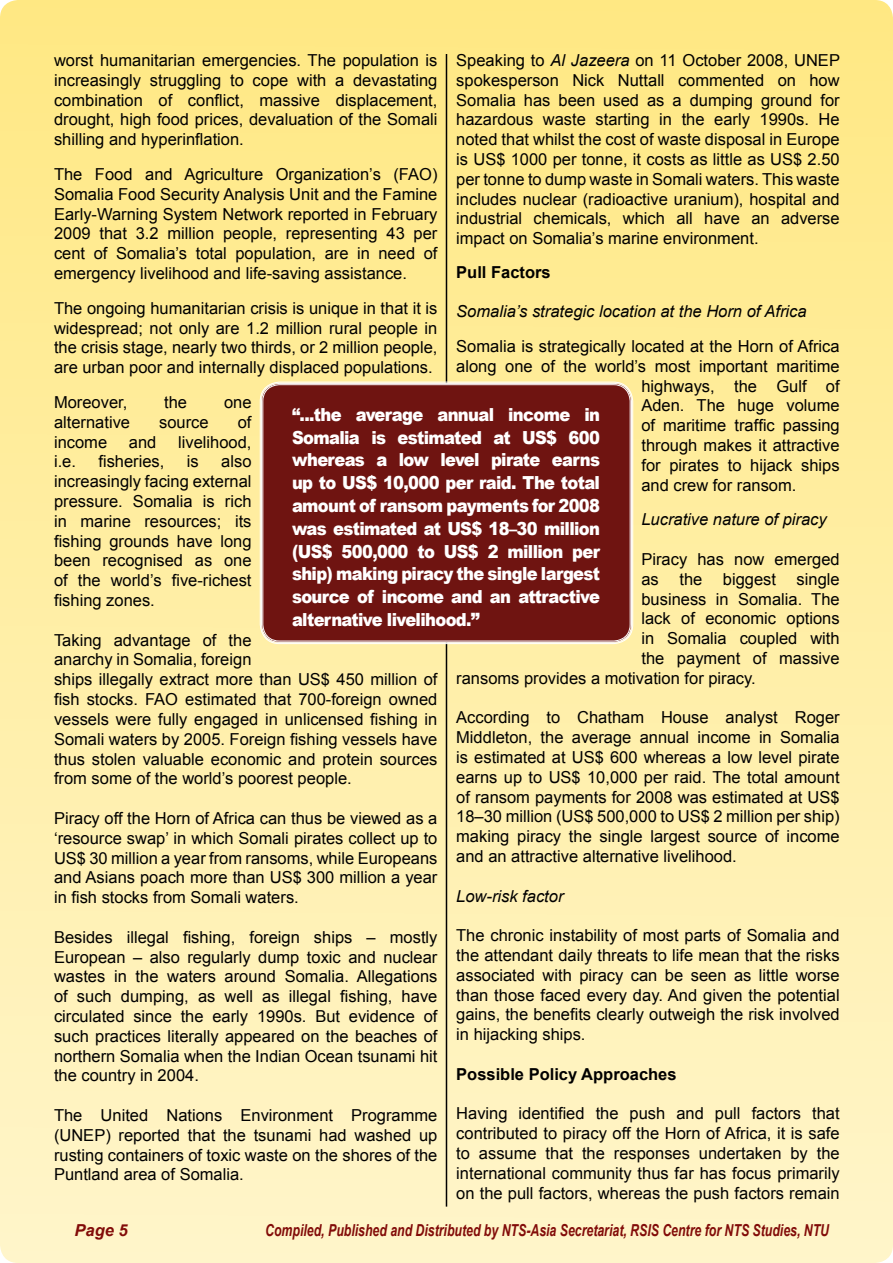
<style>
.page{position:relative;width:893px;height:1263px;background:#fff}
.page>*{position:absolute;margin:0;border:0;box-sizing:border-box;transform-origin:0 0}
.t1{font:900 18px/22.8px "Arial";letter-spacing:-.04em;color:#fff;text-align:justify;scale:.91 1}
.t2{font:16.5px/19.8px "Arial";color:#000;text-align:justify}
.t3{font:italic 700 16.5px "Arial";color:#820c09;scale:.75 1}
.t4{font:italic 16.5px "Arial";color:#000}
.t5{font:700 16.5px "Arial";color:#000}
.t6{font:italic 700 16.5px "Arial";color:#820c09}
.s1{font-style:italic}
</style>
<div class="page">
<div style="left:0;top:0;width:893px;height:1263px;background:linear-gradient(to bottom,#ffe883,#fff5ca);border-radius:18px"></div>
<hr style="left:446px;top:54px;width:1px;height:1152px;background:#000">
<div style="left:262px;top:383px;width:369px;height:259px;background:#6f1411;border-radius:18px"></div>
<div style="left:261px;top:383px;width:371px;height:260px;border:1px solid #fff;border-radius:18px"></div>
<div style="left:263px;top:384px;width:367px;height:257px;border:1px solid #fff;border-radius:17px"></div>
<p class="t2" style="left:456px;top:50px;width:385px">Speaking to <span class="s1">Al Jazeera</span> on 11 October 2008, UNEP spokesperson Nick Nuttall commented on how Somalia has been used as a dumping ground for hazardous waste starting in the early 1990s. He noted that whilst the cost of waste disposal in Europe is US$ 1000 per tonne, it costs as little as US$ 2.50 per tonne to dump waste in Somali waters. This waste includes nuclear (radioactive uranium), hospital and industrial chemicals, which all have an adverse impact on Somalia’s marine environment.</p>
<p class="t5" style="left:456px;top:261px;width:96px">Pull Factors</p>
<p class="t4" style="left:456px;top:301px;width:352px">Somalia’s strategic location at the Horn of Africa</p>
<p class="t2" style="left:456px;top:336px;width:385px">Somalia is strategically located at the Horn of Africa</p>
<p class="t2" style="left:456px;top:356px;width:385px">along one of the world’s most important maritime</p>
<p class="t2" style="left:641px;top:376px;width:200px">highways, the Gulf of</p>
<p class="t2" style="left:641px;top:396px;width:200px">Aden. The huge volume</p>
<p class="t2" style="left:641px;top:416px;width:200px">of maritime traffic passing</p>
<p class="t2" style="left:641px;top:435px;width:200px">through makes it attractive</p>
<p class="t2" style="left:641px;top:455px;width:200px">for pirates to hijack ships</p>
<p class="t2" style="left:641px;top:475px;width:156px">and crew for ransom.</p>
<p class="t4" style="left:641px;top:509px;width:187px">Lucrative nature of piracy</p>
<p class="t2" style="left:641px;top:549px;width:200px">Piracy has now emerged</p>
<p class="t2" style="left:641px;top:569px;width:200px">as the biggest single</p>
<p class="t2" style="left:641px;top:589px;width:200px">business in Somalia. The</p>
<p class="t2" style="left:641px;top:609px;width:200px">lack of economic options</p>
<p class="t2" style="left:641px;top:629px;width:200px">in Somalia coupled with</p>
<p class="t2" style="left:641px;top:648px;width:200px">the payment of massive</p>
<p class="t2" style="left:456px;top:668px;width:301px">ransoms provides a motivation for piracy.</p>
<p class="t2" style="left:456px;top:708px;width:385px">According to Chatham House analyst Roger Middleton, the average annual income in Somalia is estimated at US$ 600 whereas a low level pirate earns up to US$ 10,000 per raid. The total amount of ransom payments for 2008 was estimated at US$ 18–30 million (US$ 500,000 to US$ 2 million per ship) making piracy the single largest source of income and an attractive alternative livelihood.</p>
<p class="t4" style="left:456px;top:885px;width:109px">Low-risk factor</p>
<p class="t2" style="left:456px;top:926px;width:385px">The chronic instability of most parts of Somalia and the attendant daily threats to life mean that the risks associated with piracy can be seen as little worse than those faced every day. And given the potential gains, the benefits clearly outweigh the risk involved in hijacking ships.</p>
<p class="t5" style="left:456px;top:1063px;width:222px">Possible Policy Approaches</p>
<p class="t2" style="left:456px;top:1104px;width:385px">Having identified the push and pull factors that contributed to piracy off the Horn of Africa, it is safe to assume that the responses undertaken by the international community thus far has focus primarily on the pull factors, whereas the push factors remain</p>
<p class="t2" style="left:54px;top:50px;width:385px">worst humanitarian emergencies. The population is increasingly struggling to cope with a devastating combination of conflict, massive displacement, drought, high food prices, devaluation of the Somali shilling and hyperinflation.</p>
<p class="t2" style="left:54px;top:164px;width:385px">The Food and Agriculture Organization’s (FAO)<br>Somalia Food Security Analysis Unit and the Famine Early-Warning System Network reported in February 2009 that 3.2 million people, representing 43 per cent of Somalia’s total population, are in need of emergency livelihood and life-saving assistance.</p>
<p class="t2" style="left:54px;top:298px;width:385px">The ongoing humanitarian crisis is unique in that it is widespread; not only are 1.2 million rural people in the crisis stage, nearly two thirds, or 2 million people, are urban poor and internally displaced populations.</p>
<p class="t2" style="left:54px;top:392px;width:75px">Moreover,</p>
<p class="t2" style="left:164px;top:392px;width:24px">the</p>
<p class="t2" style="left:224px;top:392px;width:29px">one</p>
<p class="t2" style="left:54px;top:412px;width:78px">alternative</p>
<p class="t2" style="left:159px;top:412px;width:51px">source</p>
<p class="t2" style="left:238px;top:412px;width:15px">of</p>
<p class="t2" style="left:54px;top:432px;width:55px">income</p>
<p class="t2" style="left:129px;top:432px;width:29px">and</p>
<p class="t2" style="left:178px;top:432px;width:75px">livelihood,</p>
<p class="t2" style="left:54px;top:452px;width:24px">i.e.</p>
<p class="t2" style="left:98px;top:452px;width:68px">fisheries,</p>
<p class="t2" style="left:187px;top:452px;width:13px">is</p>
<p class="t1" style="left:292px;top:402px;width:340px">“...the average annual income in Somalia is estimated at US$ 600 whereas a low level pirate earns up to US$ 10,000 per raid. The total amount of ransom payments for 2008 was estimated at US$ 18–30 million (US$ 500,000 to US$ 2 million per ship) making piracy the single largest source of income and an attractive alternative livelihood.”</p>
<p class="t2" style="left:54px;top:452px;width:199px;text-indent:167px">also increasingly facing external pressure. Somalia is rich in marine resources; its fishing grounds have long been recognised as one of the world’s five-richest fishing zones.</p>
<p class="t2" style="left:54px;top:630px;width:385px;text-align:left">Taking advantage of the<br>anarchy in Somalia, foreign<br>ships illegally extract more than US$ 450 million of fish stocks. FAO estimated that 700-foreign owned vessels were fully engaged in unlicensed fishing in Somali waters by 2005. Foreign fishing vessels have thus stolen valuable economic and protein sources from some of the world’s poorest people.</p>
<p class="t2" style="left:54px;top:808px;width:385px">Piracy off the Horn of Africa can thus be viewed as a ‘resource swap’ in which Somali pirates collect up to US$ 30 million a year from ransoms, while Europeans and Asians poach more than US$ 300 million a year in fish stocks from Somali waters.</p>
<p class="t2" style="left:54px;top:927px;width:385px">Besides illegal fishing, foreign ships – mostly European – also regularly dump toxic and nuclear wastes in the waters around Somalia. Allegations of such dumping, as well as illegal fishing, have circulated since the early 1990s. But evidence of such practices literally appeared on the beaches of northern Somalia when the Indian Ocean tsunami hit the country in 2004.</p>
<p class="t2" style="left:54px;top:1105px;width:385px">The United Nations Environment Programme (UNEP) reported that the tsunami had washed up rusting containers of toxic waste on the shores of the Puntland area of Somalia.</p>
<p class="t6" style="left:75px;top:1219px;width:55px">Page 5</p>
<p class="t3" style="left:265px;top:1219px;width:753px">Compiled, Published and Distributed by NTS-Asia Secretariat, RSIS Centre for NTS Studies, NTU</p>
</div>
